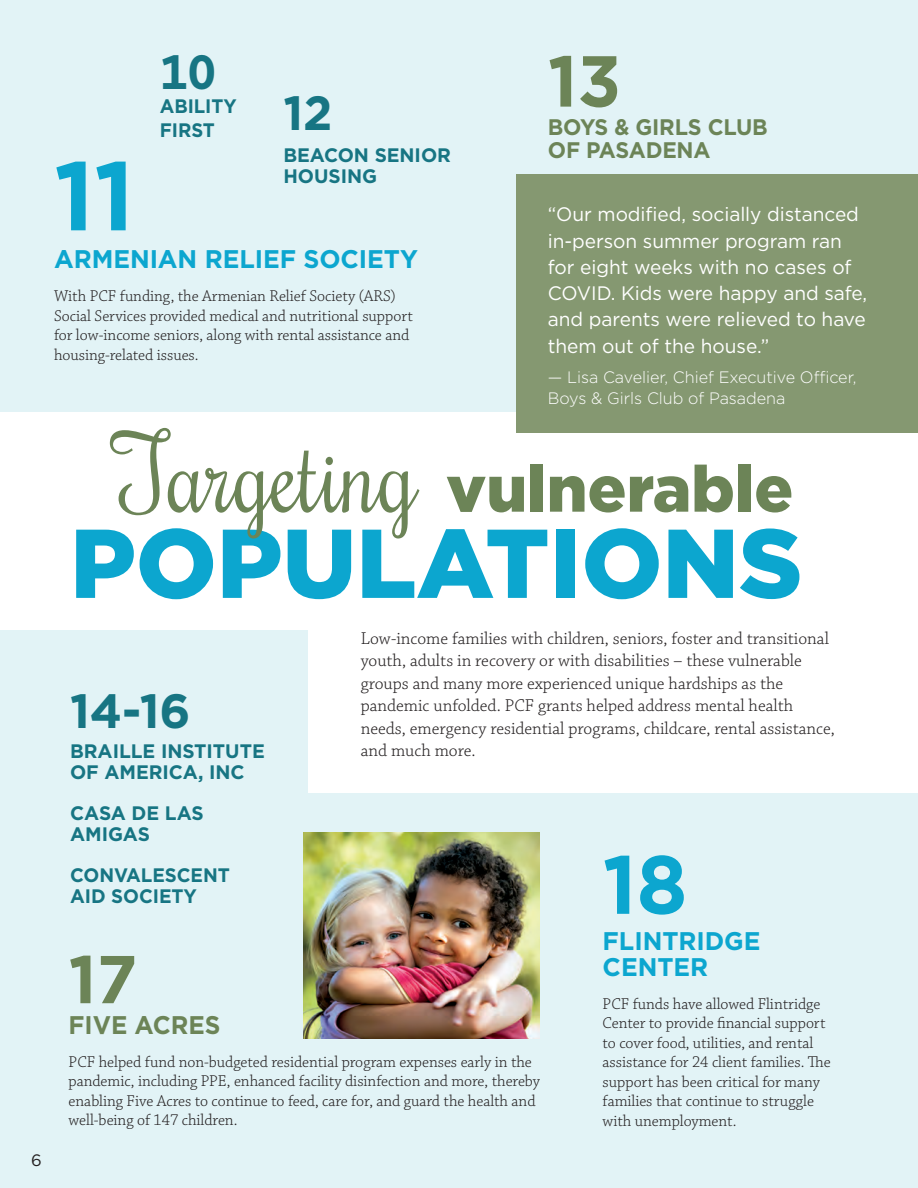
<style>
.page{position:relative;width:918px;height:1188px;background:#e2f3f6}
.page>*{position:absolute;margin:0;border:0;box-sizing:border-box;transform-origin:0 0}
.t1{font:103.35px "Rochester";color:#6c8457;scale:.88 1}
.t2{font:900 97.5px "Gotham";color:#0ca6cf}
.t3{font:700 97.5px "Gotham";color:#0ca6cf}
.t4{font:700 82.5px "Gotham";color:#0ca6cf}
.t5{font:700 72px "Gotham";color:#6c8457}
.t6{font:700 67.5px "Gotham";color:#6c8457}
.t7{font:900 64.5px "Gotham";color:#6c8457}
.t8{font:700 48px "Gotham";color:#177583}
.t9{font:700 25.5px/25.5px "Gotham";letter-spacing:-.005em;color:#0ca6cf}
.t10{font:700 25.5px "Gotham";letter-spacing:-.005em;color:#6c8457;scale:.96 1}
.t11{font:700 22.5px/22.5px "Gotham";letter-spacing:-.01em;color:#6c8457;scale:.96 1}
.t12{font:19.5px/26.2px "Gotham";letter-spacing:-.005em;color:#fff}
.t13{font:700 19.5px/21px "Gotham";letter-spacing:-.005em;color:#177583}
.t14{font:700 19.5px/21px "Gotham";letter-spacing:-.005em;color:#177583;scale:.96 1}
.t15{font:700 19.5px/24.3px "Gotham";letter-spacing:-.005em;color:#177583;scale:.95 1}
.t16{font:300 18px/22.5px "Chaparral Pro";color:#231f20}
.t17{font:300 16.5px/19.5px "Chaparral Pro";letter-spacing:-.005em;color:#231f20}
.t18{font:300 16.5px/21px "Gotham";letter-spacing:-.005em;color:#fff}
.t19{font:16.5px "Gotham";color:#231f20}
</style>
<div class="page">
<div style="left:0;top:413px;width:918px;height:217px;background:#fff"></div>
<div style="left:309px;top:594px;width:609px;height:199px;background:#fff"></div>
<div style="left:516px;top:174px;width:402px;height:259px;background:#859871"></div>
<hr style="left:917px;top:924px;width:1px;height:264px;background:#859871">
<img style="left:303px;top:833px;width:237px;height:206px">
<p class="t19" style="left:31px;top:1150px;width:12px">6</p>
<h3 class="t8" style="left:160px;top:40px;width:58px">10</h3>
<p class="t15" style="left:160px;top:94px;width:82px">ABILITY<br>FIRST</p>
<h3 class="t8" style="left:283px;top:81px;width:51px">12</h3>
<p class="t13" style="left:283px;top:145px;width:169px">BEACON SENIOR<br>HOUSING</p>
<h2 class="t3" style="left:54px;top:131px;width:82px">11</h2>
<h3 class="t9" style="left:54px;top:246px;width:365px">ARMENIAN RELIEF SOCIETY</h3>
<p class="t17" style="left:54px;top:287px;width:360px">With PCF funding, the Armenian Relief Society (ARS)<br>Social Services provided medical and nutritional support for low-income seniors, along with rental assistance and housing-related issues.</p>
<h3 class="t5" style="left:548px;top:33px;width:75px">13</h3>
<h3 class="t11" style="left:548px;top:116px;width:231px">BOYS &amp; GIRLS CLUB<br>OF PASADENA</h3>
<p class="t12" style="left:548px;top:201px;width:321px">“Our modified, socially distanced in-person summer program ran for eight weeks with no cases of<br>COVID. Kids were happy and safe, and parents were relieved to have them out of the house.”</p>
<p class="t18" style="left:548px;top:366px;width:310px">— Lisa Cavelier, Chief Executive Officer,<br>Boys &amp; Girls Club of Pasadena</p>
<h1 class="t1" style="left:116px;top:406px;width:345px">Targeting</h1>
<h3 class="t7" style="left:446px;top:444px;width:349px">vulnerable</h3>
<h2 class="t2" style="left:70px;top:496px;width:734px">POPULATIONS</h2>
<p class="t16" style="left:361px;top:628px;width:476px">Low-income families with children, seniors, foster and transitional youth, adults in recovery or with disabilities – these vulnerable groups and many more experienced unique hardships as the pandemic unfolded. PCF grants helped address mental health needs, emergency residential programs, childcare, rental assistance, and much more.</p>
<h3 class="t8" style="left:70px;top:679px;width:122px">14-16</h3>
<p class="t13" style="left:70px;top:740px;width:196px">BRAILLE INSTITUTE<br>OF AMERICA, INC</p>
<p class="t13" style="left:70px;top:802px;width:135px">CASA DE LAS<br>AMIGAS</p>
<p class="t14" style="left:70px;top:865px;width:168px">CONVALESCENT<br>AID SOCIETY</p>
<h3 class="t4" style="left:603px;top:830px;width:86px">18</h3>
<h3 class="t9" style="left:603px;top:928px;width:159px">FLINTRIDGE<br>CENTER</h3>
<p class="t17" style="left:603px;top:994px;width:230px">PCF funds have allowed Flintridge Center to provide financial support to cover food, utilities, and rental assistance for 24 client families. The support has been critical for many families that continue to struggle with unemployment.</p>
<h3 class="t6" style="left:69px;top:935px;width:70px">17</h3>
<h3 class="t10" style="left:69px;top:1008px;width:160px">FIVE ACRES</h3>
<p class="t17" style="left:69px;top:1052px;width:473px">PCF helped fund non-budgeted residential program expenses early in the pandemic, including PPE, enhanced facility disinfection and more, thereby enabling Five Acres to continue to feed, care for, and guard the health and well-being of 147 children.</p>
</div>
